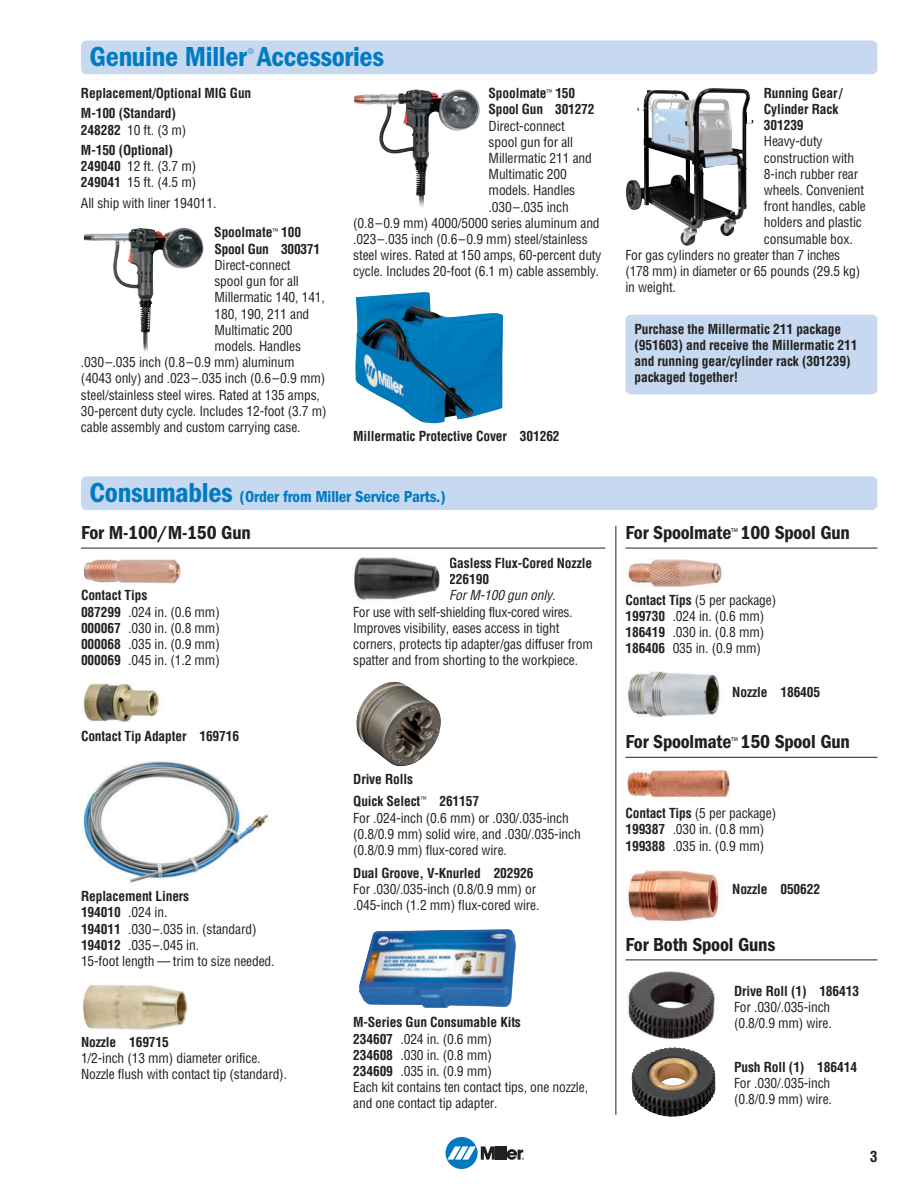
<style>
.page{position:relative;width:918px;height:1188px;background:#fff}
.page>*{position:absolute;margin:0;border:0;box-sizing:border-box;transform-origin:0 0}
.t1{font:28.5px "ITC Franklin Gothic Std Dm Cd";letter-spacing:-.01em;color:#007bc3}
.t2{font:19.5px "ITC Franklin Gothic Std Dm Cd";letter-spacing:-.01em;color:#231f20}
.t3{font:16.5px "ITC Franklin Gothic Std Dm Cd";letter-spacing:-.01em;color:#007bc3}
.t4{font:700 condensed 15px "Helvetica";color:#231f20}
.t5{font:condensed 13.5px/16.2px "Helvetica";letter-spacing:-.01em;color:#231f20}
.t6{font:700 condensed 13.5px/16.2px "Helvetica";letter-spacing:-.01em;color:#231f20}
.t7{font:italic condensed 13.5px "Helvetica";color:#231f20}
.t8{font:condensed 7.5px "Helvetica";color:#007bc3}
.s1{font-weight:400}
.s2{font-weight:700}
.s3{font-size:28.5px}
</style>
<div class="page">
<hr style="left:625px;top:548px;width:253px;height:1px;background:#231f20">
<hr style="left:625px;top:757px;width:253px;height:1px;background:#231f20">
<hr style="left:625px;top:960px;width:253px;height:1px;background:#231f20">
<img style="left:628px;top:559px;width:94px;height:28px">
<img style="left:628px;top:672px;width:92px;height:45px">
<img style="left:627px;top:770px;width:103px;height:28px">
<img style="left:627px;top:870px;width:92px;height:53px">
<img style="left:628px;top:971px;width:87px;height:68px">
<img style="left:631px;top:1047px;width:85px;height:70px">
<img style="left:82px;top:559px;width:99px;height:25px">
<img style="left:82px;top:684px;width:77px;height:39px">
<img style="left:83px;top:761px;width:186px;height:122px">
<img style="left:82px;top:984px;width:106px;height:46px">
<img style="left:354px;top:558px;width:86px;height:42px">
<img style="left:356px;top:681px;width:85px;height:86px">
<img style="left:359px;top:929px;width:157px;height:79px">
<img style="left:84px;top:227px;width:120px;height:125px">
<img style="left:355px;top:292px;width:148px;height:132px">
<img style="left:626px;top:88px;width:127px;height:158px">
<svg style="left:354px;top:89px;width:126px;height:119px"></svg>
<img style="left:379px;top:132px;width:41px;height:76px">
<div style="left:81px;top:40px;width:797px;height:34px;background:#c6d9f0;border-radius:5px"></div>
<div style="left:446px;top:1137px;width:32px;height:32px;background:#0079c2;border-radius:50%"></div>
<hr style="left:499px;top:1146px;width:3px;height:14px;background:#231f20">
<hr style="left:503px;top:1146px;width:3px;height:14px;background:#231f20">
<svg style="left:447px;top:1146px;width:52px;height:14px"></svg>
<svg style="left:506px;top:1149px;width:18px;height:11px"></svg>
<div style="left:626px;top:315px;width:252px;height:79px;background:#c6d9f0;border-radius:5px"></div>
<hr style="left:81px;top:548px;width:524px;height:1px;background:#231f20">
<div style="left:81px;top:476px;width:797px;height:34px;background:#c6d9f0;border-radius:5px"></div>
<hr style="left:616px;top:526px;width:1px;height:589px;background:#231f20">
<h1 class="t1" style="left:90px;top:47px;width:296px">Genuine Miller Accessories</h1>
<p class="t8" style="left:248px;top:48px;width:7px">®</p>
<p class="t6" style="left:81px;top:84px;width:172px;line-height:20.5px">Replacement/Optional MIG Gun<br>M-100 (Standard)</p>
<p class="t6" style="left:81px;top:120px;width:107px;line-height:20.5px">248282 <span class="s1">10 ft. (3 m)<br></span>M-150 (Optional)</p>
<p class="t5" style="left:81px;top:159px;width:117px"><span class="s2">249040</span> 12 ft. (3.7 m)<br><span class="s2">249041</span> 15 ft. (4.5 m)</p>
<p class="t5" style="left:214px;top:190px;width:88px;line-height:29.1px;text-indent:-133px">All ship with liner 194011.<br><span class="s2">Spoolmate</span><sup>™</sup> <span class="s2">100</span></p>
<p class="t6" style="left:214px;top:242px;width:107px">Spool Gun 300371</p>
<p class="t5" style="left:214px;top:258px;width:78px">Direct-connect</p>
<p class="t5" style="left:214px;top:274px;width:86px">spool gun for all</p>
<p class="t5" style="left:214px;top:290px;width:112px">Millermatic 140, 141,</p>
<p class="t5" style="left:214px;top:307px;width:96px">180, 190, 211 and</p>
<p class="t5" style="left:214px;top:323px;width:80px">Multimatic 200</p>
<p class="t5" style="left:214px;top:339px;width:88px">models. Handles</p>
<p class="t5" style="left:81px;top:355px;width:215px">.030–.035 inch (0.8–0.9 mm) aluminum</p>
<p class="t5" style="left:81px;top:371px;width:246px">(4043 only) and .023–.035 inch (0.6–0.9 mm)</p>
<p class="t5" style="left:81px;top:388px;width:240px">steel/stainless steel wires. Rated at 135 amps,</p>
<p class="t5" style="left:81px;top:404px;width:247px">30-percent duty cycle. Includes 12-foot (3.7 m)</p>
<p class="t5" style="left:81px;top:420px;width:221px">cable assembly and custom carrying case.</p>
<p class="t6" style="left:489px;top:86px;width:107px;line-height:16.6px">Spoolmate<sup>™</sup> 150<br>Spool Gun 301272</p>
<p class="t5" style="left:489px;top:119px;width:78px">Direct-connect</p>
<p class="t5" style="left:489px;top:135px;width:86px">spool gun for all</p>
<p class="t5" style="left:489px;top:151px;width:105px">Millermatic 211 and</p>
<p class="t5" style="left:489px;top:167px;width:80px">Multimatic 200</p>
<p class="t5" style="left:489px;top:184px;width:88px">models. Handles</p>
<p class="t5" style="left:489px;top:200px;width:82px">.030–.035 inch</p>
<p class="t5" style="left:353px;top:216px;width:248px">(0.8–0.9 mm) 4000/5000 series aluminum and</p>
<p class="t5" style="left:353px;top:232px;width:236px">.023–.035 inch (0.6–0.9 mm) steel/stainless</p>
<p class="t5" style="left:353px;top:248px;width:250px">steel wires. Rated at 150 amps, 60-percent duty</p>
<p class="t5" style="left:353px;top:265px;width:248px">cycle. Includes 20-foot (6.1 m) cable assembly.</p>
<p class="t6" style="left:353px;top:429px;width:208px">Millermatic Protective Cover 301262</p>
<p class="t3" style="left:90px;top:491px;width:358px"><span class="s3">Consumables</span> (Order from Miller Service Parts.)</p>
<h2 class="t2" style="left:81px;top:526px;width:171px">For M-100/M-150 Gun</h2>
<p class="t5" style="left:81px;top:589px;width:140px"><span class="s2">Contact Tips<br>087299</span> .024 in. (0.6 mm)<br><span class="s2">000067</span> .030 in. (0.8 mm)<br><span class="s2">000068</span> .035 in. (0.9 mm)<br><span class="s2">000069</span> .045 in. (1.2 mm)</p>
<p class="t6" style="left:81px;top:729px;width:160px">Contact Tip Adapter 169716</p>
<p class="t5" style="left:81px;top:889px;width:195px"><span class="s2">Replacement Liners<br>194010</span> .024 in.<br><span class="s2">194011</span> .030–.035 in. (standard)<br><span class="s2">194012</span> .035–.045 in.<br>15-foot length — trim to size needed.</p>
<p class="t6" style="left:81px;top:1035px;width:89px">Nozzle 169715</p>
<p class="t5" style="left:81px;top:1051px;width:208px">1/2-inch (13 mm) diameter orifice.<br>Nozzle flush with contact tip (standard).</p>
<p class="t6" style="left:449px;top:556px;width:144px">Gasless Flux-Cored Nozzle<br>226190</p>
<p class="t7" style="left:449px;top:590px;width:110px">ForM-100 gun only.</p>
<p class="t5" style="left:353px;top:605px;width:241px">For use with self-shielding flux-cored wires.<br>Improves visibility, eases access in tight corners, protects tip adapter/gas diffuser from spatter and from shorting to the workpiece.</p>
<p class="t6" style="left:353px;top:769px;width:128px;line-height:22.6px">Drive Rolls<br>Quick Select<sup>™</sup> 261157</p>
<p class="t5" style="left:353px;top:811px;width:229px">For .024-inch (0.6 mm) or .030/.035-inch (0.8/0.9 mm) solid wire, and .030/.035-inch (0.8/0.9 mm) flux-cored wire.</p>
<p class="t6" style="left:353px;top:866px;width:182px">Dual Groove, V-Knurled 202926</p>
<p class="t5" style="left:353px;top:882px;width:188px">For .030/.035-inch (0.8/0.9 mm) or .045-inch (1.2 mm) flux-cored wire.</p>
<p class="t5" style="left:353px;top:1016px;width:236px"><span class="s2">M-Series Gun Consumable Kits<br>234607</span> .024 in. (0.6 mm)<br><span class="s2">234608</span> .030 in. (0.8 mm)<br><span class="s2">234609</span> .035 in. (0.9 mm)<br>Each kit contains ten contact tips, one nozzle, and one contact tip adapter.</p>
<p class="t6" style="left:764px;top:86px;width:80px">Running Gear/<br>Cylinder Rack<br>301239</p>
<p class="t5" style="left:764px;top:135px;width:60px">Heavy-duty</p>
<p class="t5" style="left:764px;top:151px;width:92px">construction with</p>
<p class="t5" style="left:764px;top:167px;width:96px">8-inch rubber rear</p>
<p class="t5" style="left:764px;top:183px;width:102px">wheels. Convenient</p>
<p class="t5" style="left:764px;top:199px;width:104px">front handles, cable</p>
<p class="t5" style="left:764px;top:216px;width:100px">holders and plastic</p>
<p class="t5" style="left:764px;top:232px;width:90px">consumable box.</p>
<p class="t5" style="left:625px;top:248px;width:216px">For gas cylinders no greater than 7 inches</p>
<p class="t5" style="left:625px;top:264px;width:236px">(178 mm) in diameter or 65 pounds (29.5 kg)</p>
<p class="t5" style="left:625px;top:280px;width:52px">in weight.</p>
<p class="t6" style="left:635px;top:322px;width:225px">Purchase the Millermatic 211 package (951603) and receive the Millermatic 211 and running gear/cylinder rack (301239) packaged together!</p>
<h2 class="t2" style="left:625px;top:526px;width:226px">For Spoolmate<sup>™</sup> 100 Spool Gun</h2>
<p class="t5" style="left:625px;top:593px;width:152px"><span class="s2">Contact Tips</span> (5 per package)<br><span class="s2">199730</span> .024 in. (0.6 mm)<br><span class="s2">186419</span> .030 in. (0.8 mm)<br><span class="s2">186406</span> 035 in. (0.9 mm)</p>
<p class="t6" style="left:732px;top:685px;width:89px">Nozzle 186405</p>
<h2 class="t2" style="left:625px;top:735px;width:226px">For Spoolmate<sup>™</sup> 150 Spool Gun</h2>
<p class="t5" style="left:625px;top:806px;width:152px"><span class="s2">Contact Tips</span> (5 per package)<br><span class="s2">199387</span> .030 in. (0.8 mm)<br><span class="s2">199388</span> .035 in. (0.9 mm)</p>
<p class="t6" style="left:732px;top:882px;width:89px">Nozzle 050622</p>
<h2 class="t2" style="left:625px;top:938px;width:151px">For Both Spool Guns</h2>
<p class="t6" style="left:734px;top:984px;width:127px">Drive Roll (1) 186413</p>
<p class="t5" style="left:734px;top:1000px;width:99px">For .030/.035-inch (0.8/0.9 mm) wire.</p>
<p class="t6" style="left:734px;top:1060px;width:125px">Push Roll (1) 186414</p>
<p class="t5" style="left:734px;top:1076px;width:99px">For .030/.035-inch (0.8/0.9 mm) wire.</p>
<p class="t4" style="left:870px;top:1151px;width:9px">3</p>
</div>
